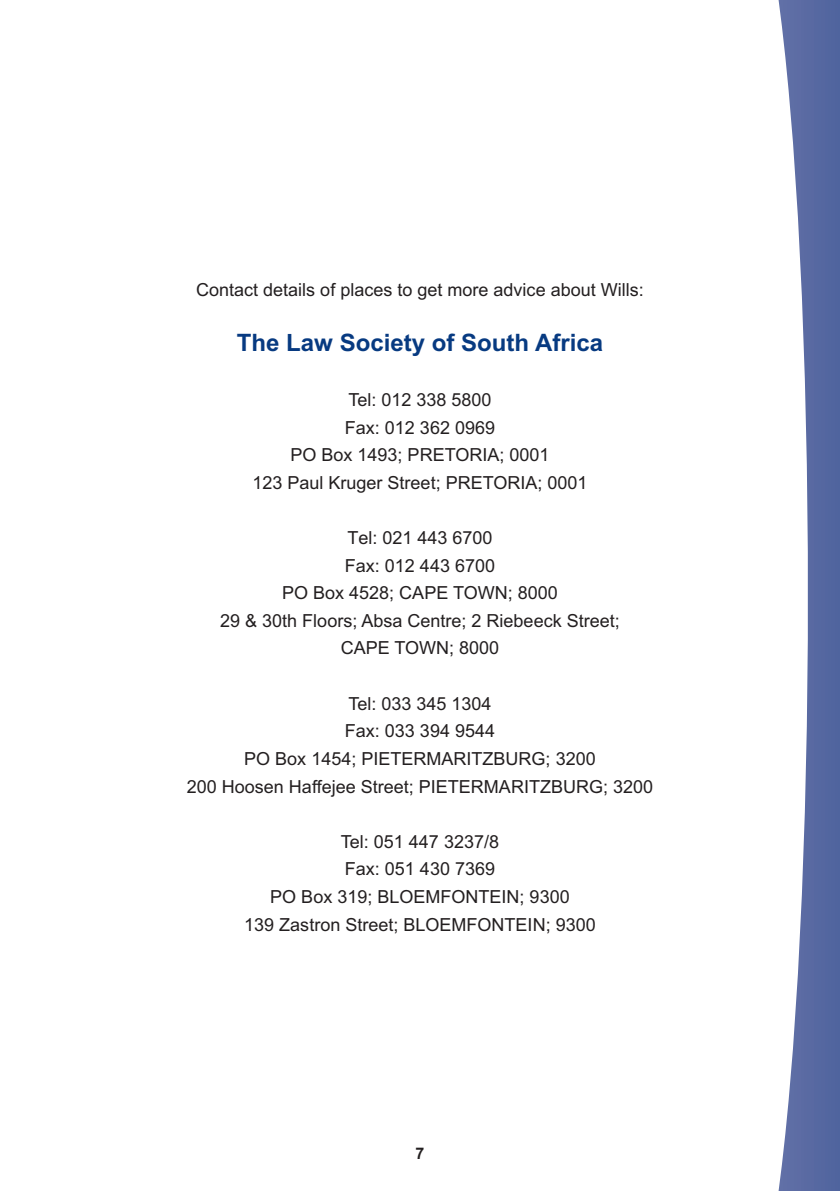
<style>
.page{position:relative;width:840px;height:1191px;background:#fff}
.page>*{position:absolute;margin:0;border:0;box-sizing:border-box;transform-origin:0 0}
.t1{font:700 24px "Arial";color:#073a81}
.t2{font:18px/27.6px "Arial";color:#231f20;text-align:center}
.t3{font:700 16px "Arial";color:#231f20}
</style>
<div class="page">
<svg style="left:778px;top:0;width:61px;height:1191px"></svg>
<p class="t2" style="left:196px;top:277px;width:449px">Contact details of places to get more advice about Wills:</p>
<h1 class="t1" style="left:237px;top:333px;width:367px">The Law Society of South Africa</h1>
<p class="t2" style="left:252px;top:387px;width:336px">Tel: 012 338 5800<br>Fax: 012 362 0969<br>PO Box 1493; PRETORIA; 0001<br>123 Paul Kruger Street; PRETORIA; 0001</p>
<p class="t2" style="left:220px;top:525px;width:401px">Tel: 021 443 6700<br>Fax: 012 443 6700<br>PO Box 4528; CAPE TOWN; 8000<br>29 &amp; 30th Floors; Absa Centre; 2 Riebeeck Street;<br>CAPE TOWN; 8000</p>
<p class="t2" style="left:187px;top:691px;width:467px">Tel: 033 345 1304<br>Fax: 033 394 9544<br>PO Box 1454; PIETERMARITZBURG; 3200<br>200 Hoosen Haffejee Street; PIETERMARITZBURG; 3200</p>
<p class="t2" style="left:244px;top:829px;width:353px">Tel: 051 447 3237/8<br>Fax: 051 430 7369<br>PO Box 319; BLOEMFONTEIN; 9300<br>139 Zastron Street; BLOEMFONTEIN; 9300</p>
<p class="t3" style="left:415px;top:1147px;width:10px">7</p>
</div>
